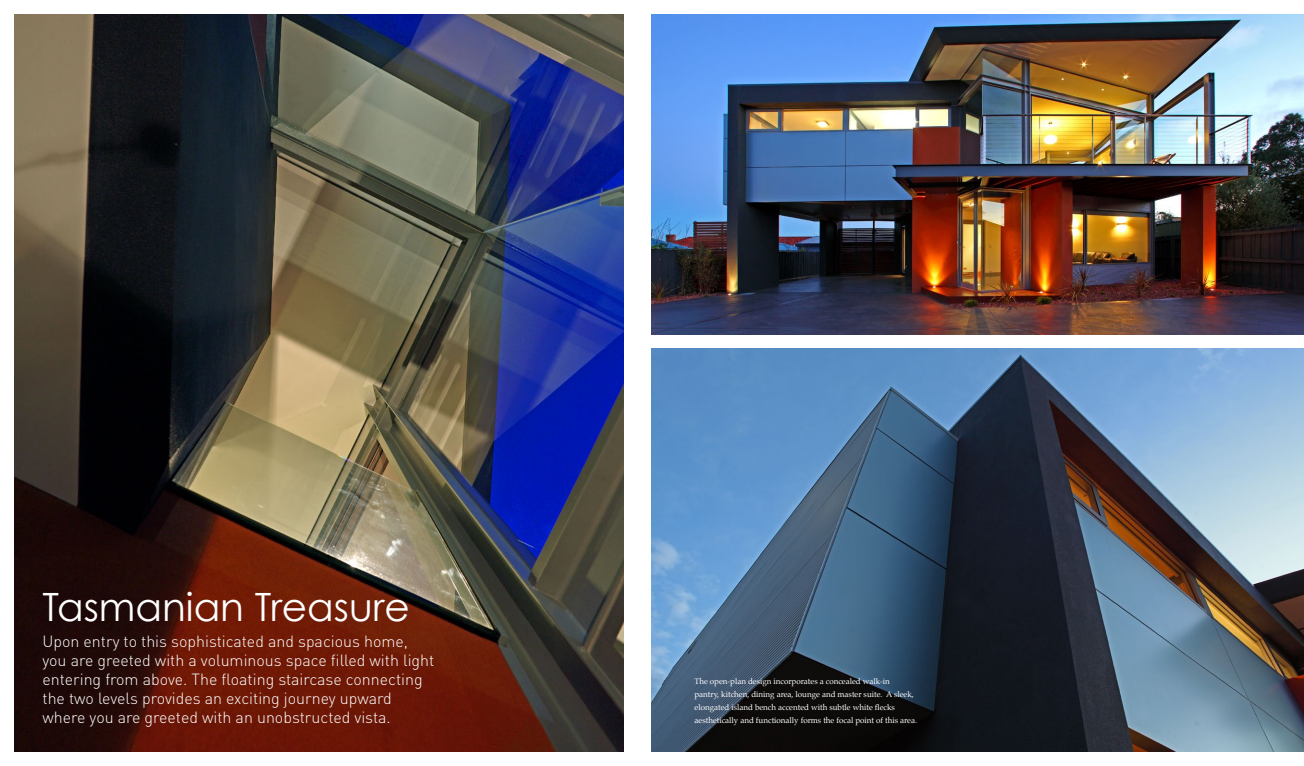
<style>
.page{position:relative;width:1304px;height:766px;background:#fff}
.page>*{position:absolute;margin:0;border:0;box-sizing:border-box;transform-origin:0 0}
.Article_Title{font:39px "Century Gothic";color:#fff}
.Intro_Text{font:300 16px/19.2px "DIN";color:#fff}
.Body_Text{font:8px/13px "Palatino";color:#fff}
</style>
<div class="page">
<img style="left:14px;top:14px;width:610px;height:737px">
<img style="left:652px;top:14px;width:652px;height:320px">
<img style="left:652px;top:349px;width:652px;height:402px">
<p class="Article_Title" style="left:43px;top:583px;width:369px">Tasmanian Treasure</p>
<p class="Intro_Text" style="left:43px;top:631px;width:393px">Upon entry to this sophisticated and spacious home, you are greeted with a voluminous space filled with light entering from above. The floating staircase connecting the two levels provides an exciting journey upward where you are greeted with an unobstructed vista.</p>
<p class="Body_Text" style="left:694px;top:675px;width:224px">The open-plan design incorporates a concealed walk-in<br>pantry, kitchen, dining area, lounge and master suite. A sleek, elongated island bench accented with subtle white flecks aesthetically and functionally forms the focal point of this area.</p>
</div>
